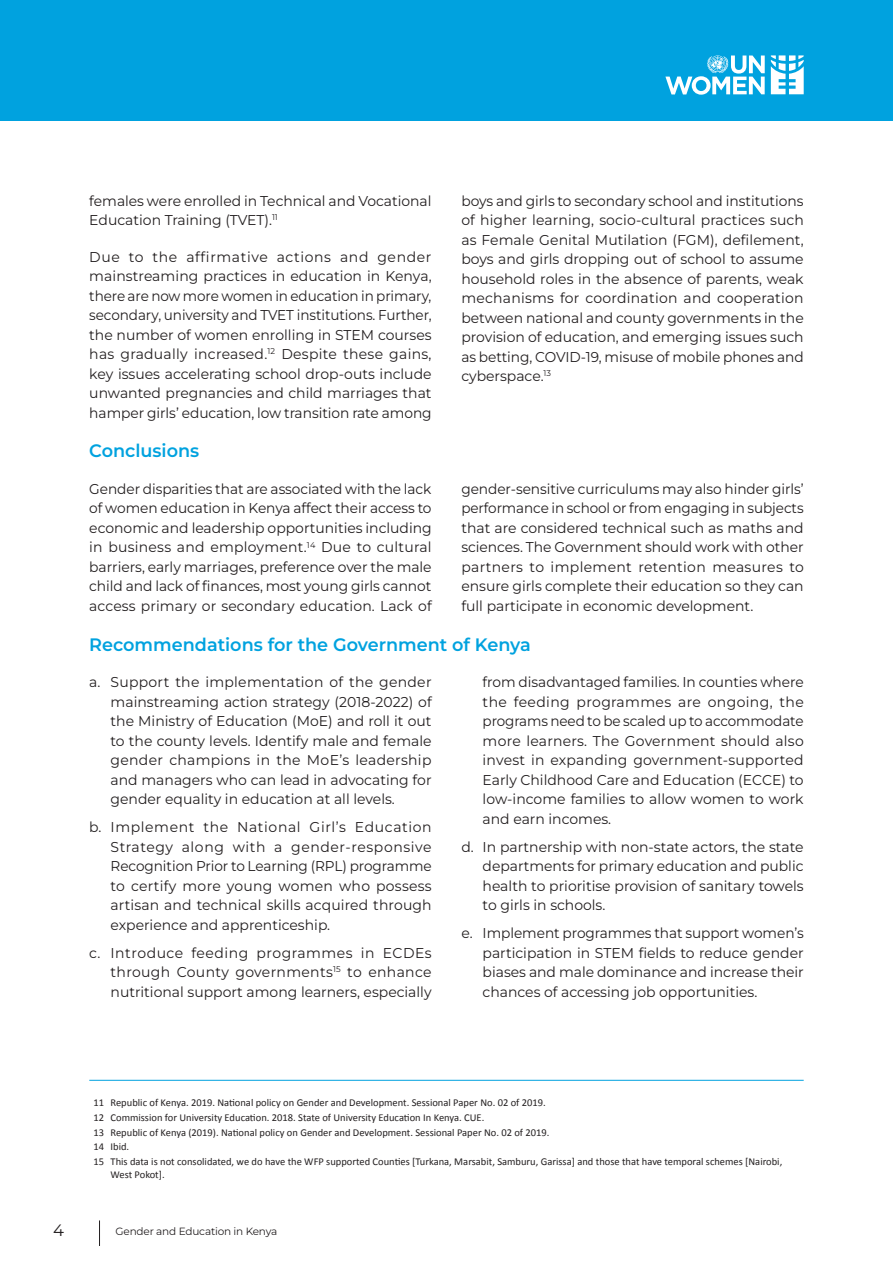
<style>
.page{position:relative;width:893px;height:1263px;background:#fff}
.page>*{position:absolute;margin:0;border:0;box-sizing:border-box;transform-origin:0 0}
.Normal1{font:600 18px "Montserrat";color:#00a2df}
.t1{font:16.5px "Montserrat";color:#231f20}
.t2{font:14.25px/19.5px "Montserrat";color:#231f20;text-align:justify}
.t3{font:14.25px/19.5px "Montserrat";color:#231f20;text-align:justify;scale:.96 1}
.FOOTNOTE{font:10.5px/12.6px "Calibri";color:#231f20}
.t4{font:10.5px "Montserrat";letter-spacing:-.02em;color:#231f20}
</style>
<div class="page">
<div style="left:0;top:0;width:893px;height:121px;background:#00a2df"></div>
<svg style="left:99px;top:1220px;width:1px;height:26px"></svg>
<svg style="left:665px;top:55px;width:100px;height:40px"></svg>
<svg style="left:771px;top:55px;width:33px;height:39px"></svg>
<hr style="left:89px;top:1080px;width:715px;height:1px;background:#00a2df">
<p class="t2" style="left:89px;top:190px;width:344px">females were enrolled in Technical and Vocational<br>Education Training (TVET).<sup>11</sup></p>
<p class="t2" style="left:89px;top:246px;width:344px">Due to the affirmative actions and gender mainstreaming practices in education in Kenya, there are now more women in education in primary, secondary, university and TVET institutions. Further, the number of women enrolling in STEM courses has gradually increased.<sup>12</sup> Despite these gains, key issues accelerating school drop-outs include unwanted pregnancies and child marriages that hamper girls’ education, low transition rate among</p>
<p class="t2" style="left:461px;top:190px;width:344px">boys and girls to secondary school and institutions of higher learning, socio-cultural practices such as Female Genital Mutilation (FGM), defilement, boys and girls dropping out of school to assume household roles in the absence of parents, weak mechanisms for coordination and cooperation between national and county governments in the provision of education, and emerging issues such as betting, COVID-19, misuse of mobile phones and cyberspace.<sup>13</sup></p>
<p class="Normal1" style="left:89px;top:439px;width:111px">Conclusions</p>
<p class="t3" style="left:89px;top:479px;width:358px">Gender disparities that are associated with the lack of women education in Kenya affect their access to economic and leadership opportunities including in business and employment.<sup>14</sup> Due to cultural barriers, early marriages, preference over the male child and lack of finances, most young girls cannot access primary or secondary education. Lack of</p>
<p class="t3" style="left:461px;top:479px;width:358px">gender-sensitive curriculums may also hinder girls’ performance in school or from engaging in subjects that are considered technical such as maths and sciences. The Government should work with other partners to implement retention measures to ensure girls complete their education so they can full participate in economic development.</p>
<p class="Normal1" style="left:89px;top:632px;width:443px">Recommendations for the Government of Kenya</p>
<p class="t2" style="left:111px;top:672px;width:323px;text-indent:-21px">a. Support the implementation of the gender mainstreaming action strategy (2018-2022) of the Ministry of Education (MoE) and roll it out to the county levels. Identify male and female gender champions in the MoE’s leadership and managers who can lead in advocating for gender equality in education at all levels.</p>
<p class="t2" style="left:111px;top:817px;width:323px;text-indent:-21px">b. Implement the National Girl’s Education Strategy along with a gender-responsive Recognition Prior to Learning (RPL) programme to certify more young women who possess artisan and technical skills acquired through experience and apprenticeship.</p>
<p class="t2" style="left:111px;top:942px;width:323px;text-indent:-21px">c. Introduce feeding programmes in ECDEs through County governments<sup>15</sup> to enhance nutritional support among learners, especially</p>
<p class="t2" style="left:483px;top:672px;width:323px">from disadvantaged families. In counties where the feeding programmes are ongoing, the programs need to be scaled up to accommodate more learners. The Government should also invest in expanding government-supported Early Childhood Care and Education (ECCE) to low-income families to allow women to work and earn incomes.</p>
<p class="t2" style="left:483px;top:836px;width:323px;text-indent:-21px">d. In partnership with non-state actors, the state departments for primary education and public health to prioritise provision of sanitary towels to girls in schools.</p>
<p class="t2" style="left:483px;top:923px;width:323px;text-indent:-21px">e. Implement programmes that support women’s participation in STEM fields to reduce gender biases and male dominance and increase their chances of accessing job opportunities.</p>
<p class="FOOTNOTE" style="left:94px;top:1095px;width:454px">11 Republic of Kenya. 2019. National policy on Gender and Development. Sessional Paper No. 02 of 2019.</p>
<p class="FOOTNOTE" style="left:94px;top:1110px;width:392px">12 Commission for University Education. 2018. State of University Education In Kenya. CUE.</p>
<p class="FOOTNOTE" style="left:94px;top:1125px;width:457px">13 Republic of Kenya (2019). National policy on Gender and Development. Sessional Paper No. 02 of 2019.</p>
<p class="FOOTNOTE" style="left:94px;top:1140px;width:37px">14 Ibid.</p>
<p class="FOOTNOTE" style="left:111px;top:1155px;width:673px;text-indent:-17px">15 This data is not consolidated, we do have the WFP supported Counties [Turkana, Marsabit, Samburu, Garissa] and those that have temporal schemes [Nairobi,<br>West Pokot].</p>
<p class="t1" style="left:53px;top:1219px;width:12px">4</p>
<p class="t4" style="left:116px;top:1224px;width:163px">Gender and Education in Kenya</p>
</div>
